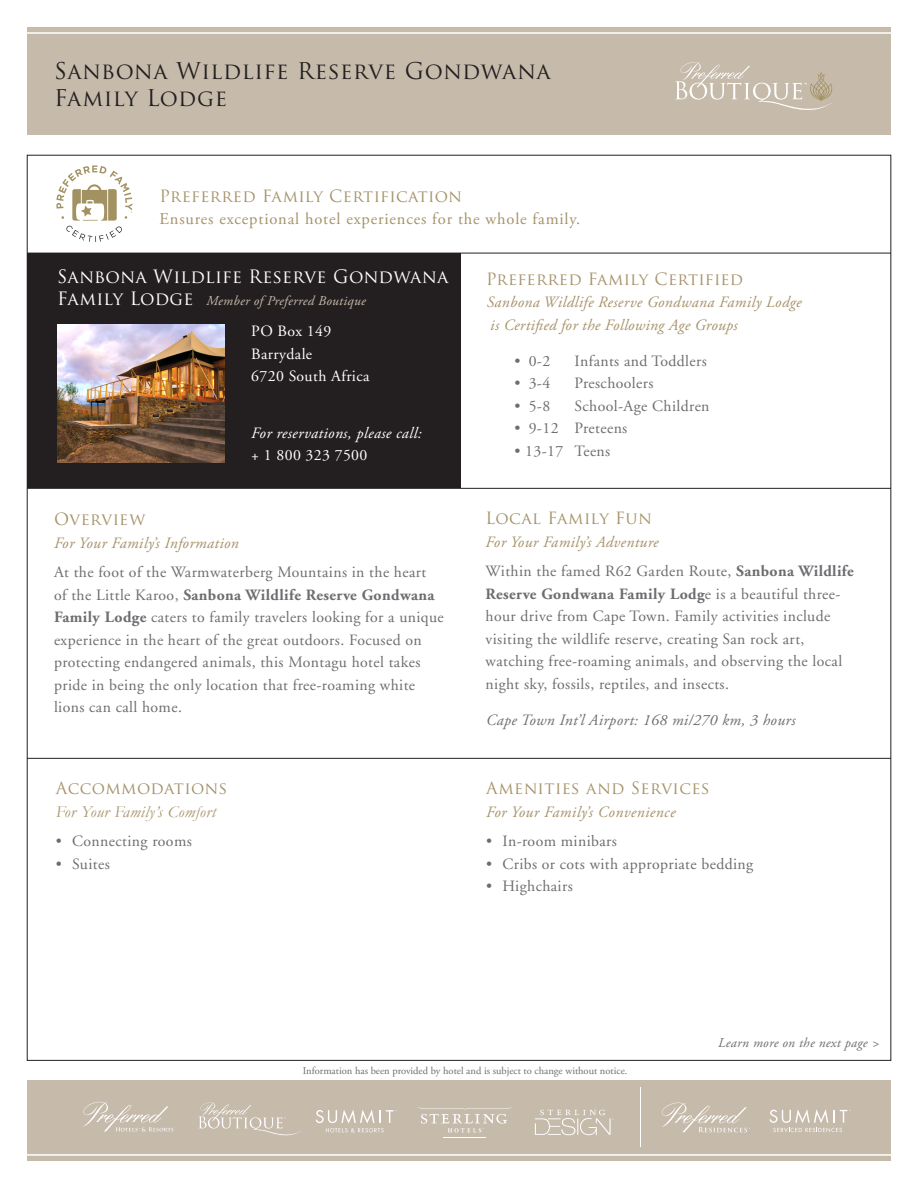
<style>
.page{position:relative;width:918px;height:1188px;background:#fff}
.page>*{position:absolute;margin:0;border:0;box-sizing:border-box;transform-origin:0 0}
.t1{font:22.5px/27px "Trajan Pro";letter-spacing:.03em;color:#231f20}
.t2{font:18px "Trajan Pro";letter-spacing:.02em;color:#fff}
.t3{font:16.5px/22.5px "Adobe Garamond Pro";letter-spacing:.05em;color:#a69269}
.t4{font:16.5px "Trajan Pro";letter-spacing:.02em;color:#a69269}
.t5{font:italic 16.5px/22.5px "Garamond";letter-spacing:.03em;color:#a69269}
.t6{font:15.75px/22.5px "Adobe Garamond";letter-spacing:.025em;color:#6c6d70}
.t7{font:15.75px "Adobe Garamond Pro";letter-spacing:.025em;color:#6c6d70}
.t8{font:italic 15.75px "Adobe Garamond Pro";letter-spacing:.025em;color:#a69269}
.t9{font:italic 15.75px/22.5px "Adobe Garamond";letter-spacing:.025em;color:#a69269}
.t10{font:italic 15.75px "Adobe Garamond";letter-spacing:.025em;color:#6c6d70}
.t11{font:15.75px "Adobe Garamond";letter-spacing:.025em;color:#fff}
.t12{font:italic 15.75px "Adobe Garamond Pro";letter-spacing:.025em;color:#fff}
.t13{font:15.75px "Adobe Garamond Pro";letter-spacing:.025em;color:#fff}
.t14{font:italic 13.5px "Adobe Garamond Pro";letter-spacing:.025em;color:#c6baab}
.t15{font:italic 13.5px "Adobe Garamond Pro";letter-spacing:.025em;color:#6c6d70}
.t16{font:10.5px "Adobe Garamond Pro";color:#6c6d70}
.s1{font-family:"Trajan Pro"}
.s2{font-family:"Trajan Pro";font-style:normal;font-size:18px;color:#fff}
.s3{font-weight:700}
.s4{font-family:"Trajan Pro";font-style:normal}
.s5{font-family:"Adobe Garamond Pro"}
</style>
<div class="page">
<div style="left:27px;top:253px;width:434px;height:235px;background:#231f20"></div>
<hr style="left:27px;top:253px;width:864px;height:1px;background:#231f20">
<div style="left:27px;top:1080px;width:864px;height:81px;background:#c6baab"></div>
<hr style="left:27px;top:488px;width:864px;height:1px;background:#231f20">
<img style="left:57px;top:324px;width:167px;height:138px">
<hr style="left:27px;top:1154px;width:865px;height:2px;background:#fff">
<div style="left:27px;top:27px;width:864px;height:108px;background:#c6baab"></div>
<hr style="left:27px;top:32px;width:865px;height:2px;background:#fff">
<hr style="left:27px;top:758px;width:864px;height:1px;background:#231f20">
<svg style="left:675px;top:62px;width:157px;height:48px"></svg>
<hr style="left:444px;top:1138px;width:42px;height:1px;background:#fff">
<svg style="left:418px;top:1107px;width:93px;height:26px"></svg>
<hr style="left:640px;top:1087px;width:1px;height:59px;background:#fff">
<svg style="left:770px;top:1109px;width:81px;height:23px"></svg>
<svg style="left:316px;top:1110px;width:81px;height:22px"></svg>
<svg style="left:199px;top:1102px;width:102px;height:34px"></svg>
<svg style="left:83px;top:1102px;width:90px;height:29px"></svg>
<svg style="left:662px;top:1103px;width:88px;height:29px"></svg>
<svg style="left:535px;top:1110px;width:79px;height:25px"></svg>
<svg style="left:56px;top:165px;width:76px;height:77px"></svg>
<p class="t1" style="left:54px;top:57px;width:498px">Sanbona Wildlife Reserve Gondwana<br>Family Lodge</p>
<p class="t3" style="left:159px;top:186px;width:422px"><span class="s1">Preferred Family Certification<br></span>Ensures exceptional hotel experiences for the whole family.</p>
<p class="t2" style="left:57px;top:266px;width:393px">Sanbona Wildlife Reserve Gondwana</p>
<p class="t14" style="left:57px;top:293px;width:310px"><span class="s2">Family Lodge</span> Member of Preferred Boutique</p>
<p class="t11" style="left:251px;top:323px;width:82px">PO Box 149</p>
<p class="t11" style="left:251px;top:345px;width:62px">Barrydale</p>
<p class="t11" style="left:251px;top:368px;width:120px">6720 South Africa</p>
<p class="t12" style="left:251px;top:423px;width:172px">For reservations, please call:</p>
<p class="t13" style="left:251px;top:446px;width:118px">+ 1 800 323 7500</p>
<p class="t4" style="left:54px;top:509px;width:93px">Overview</p>
<p class="t8" style="left:54px;top:533px;width:186px">For Your Family’s Information</p>
<p class="t6" style="left:54px;top:561px;width:391px">At the foot of the Warmwaterberg Mountains in the heart<br>of the Little Karoo, <span class="s3">Sanbona Wildlife Reserve Gondwana Family Lodge</span> caters to family travelers looking for a unique experience in the heart of the great outdoors. Focused on protecting endangered animals, this Montagu hotel takes pride in being the only location that free-roaming white lions can call home.</p>
<p class="t5" style="left:56px;top:778px;width:173px"><span class="s4">Accommodations<br></span>For Your Family’s Comfort</p>
<p class="t6" style="left:56px;top:830px;width:138px">• Connecting rooms</p>
<p class="t6" style="left:56px;top:853px;width:56px">• Suites</p>
<p class="t4" style="left:486px;top:268px;width:259px">Preferred Family Certified</p>
<p class="t9" style="left:486px;top:291px;width:317px">Sanbona Wildlife Reserve Gondwana Family Lodge <span class="s5">is Certified for the Following Age Groups</span></p>
<p class="t7" style="left:514px;top:351px;width:37px">• 0-2</p>
<p class="t7" style="left:575px;top:351px;width:134px">Infants and Toddlers</p>
<p class="t7" style="left:514px;top:374px;width:37px">• 3-4</p>
<p class="t7" style="left:575px;top:374px;width:81px">Preschoolers</p>
<p class="t7" style="left:514px;top:396px;width:37px">• 5-8</p>
<p class="t7" style="left:575px;top:396px;width:137px">School-Age Children</p>
<p class="t7" style="left:514px;top:419px;width:114px">• 9-12 Preteens</p>
<p class="t7" style="left:514px;top:441px;width:97px">• 13-17 Teens</p>
<p class="t4" style="left:486px;top:508px;width:168px">Local Family Fun</p>
<p class="t8" style="left:486px;top:533px;width:175px">For Your Family’s Adventure</p>
<p class="t6" style="left:486px;top:560px;width:370px">Within the famed R62 Garden Route, <span class="s3">Sanbona Wildlife Reserve Gondwana Family Lodg</span>e is a beautiful three&shy;hour drive from Cape Town. Family activities include visiting the wildlife reserve, creating San rock art, watching free-roaming animals, and observing the local night sky, fossils, reptiles, and insects.</p>
<p class="t10" style="left:486px;top:711px;width:311px">Cape Town Int’l Airport: 168 mi/270 km, 3 hours</p>
<p class="t4" style="left:486px;top:778px;width:225px">Amenities and Services</p>
<p class="t8" style="left:486px;top:802px;width:191px">For Your Family’s Convenience</p>
<p class="t6" style="left:486px;top:830px;width:132px">• In-room minibars</p>
<p class="t6" style="left:486px;top:853px;width:269px">• Cribs or cots with appropriate bedding</p>
<p class="t6" style="left:486px;top:875px;width:88px">• Highchairs</p>
<p class="t15" style="left:718px;top:1035px;width:163px">Learn more on the next page &gt;</p>
<p class="t16" style="left:303px;top:1064px;width:326px">Information has been provided by hotel and is subject to change without notice.</p>
</div>
